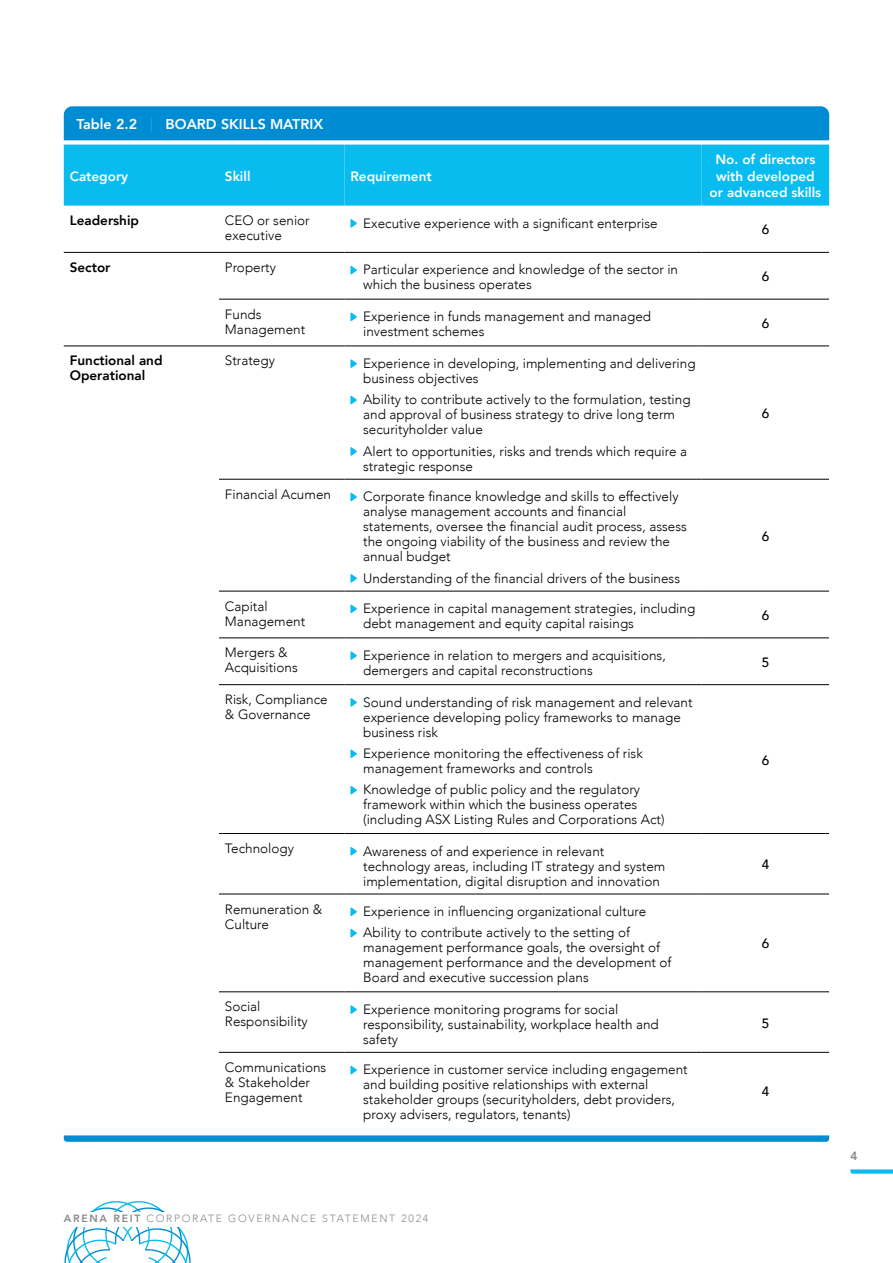
<style>
.page{position:relative;width:893px;height:1263px;background:#fff}
.page>*{position:absolute;margin:0;border:0;box-sizing:border-box;transform-origin:0 0}
.t1{font:800 14.25px "Avenir";color:#fff}
.t2{font:300 13.5px/15px "Avenir";color:#000}
.t3{font:800 13.5px/16.5px "Avenir";color:#fff;text-align:center}
.t4{font:800 13.5px/15px "Avenir";color:#000}
.t5{font:500 13.5px "Avenir";color:#000}
.t6{font:800 12px "Avenir";color:#888b8d}
.t7{font:300 10.5px "Avenir";letter-spacing:.16em;color:#888b8d}
.s1{font-weight:300;color:#09bcef}
.s2{font-weight:800}
</style>
<div class="page">
<svg style="left:64px;top:1201px;width:127px;height:62px"></svg>
<svg style="left:850px;top:1169px;width:43px;height:5px"></svg>
<div style="left:64px;top:1212px;width:238px;height:14px;background:#fff"></div>
<hr style="left:64px;top:252px;width:155px;height:1px;background:#000">
<hr style="left:219px;top:252px;width:125px;height:1px;background:#000">
<hr style="left:344px;top:252px;width:358px;height:1px;background:#000">
<hr style="left:64px;top:346px;width:155px;height:1px;background:#000">
<hr style="left:219px;top:346px;width:125px;height:1px;background:#000">
<hr style="left:344px;top:346px;width:358px;height:1px;background:#000">
<hr style="left:219px;top:479px;width:125px;height:1px;background:#000">
<hr style="left:344px;top:479px;width:358px;height:1px;background:#000">
<hr style="left:219px;top:591px;width:125px;height:1px;background:#000">
<hr style="left:344px;top:591px;width:358px;height:1px;background:#000">
<hr style="left:219px;top:638px;width:125px;height:1px;background:#000">
<hr style="left:344px;top:638px;width:358px;height:1px;background:#000">
<hr style="left:219px;top:684px;width:125px;height:1px;background:#000">
<hr style="left:344px;top:684px;width:358px;height:1px;background:#000">
<hr style="left:219px;top:833px;width:125px;height:1px;background:#000">
<hr style="left:344px;top:833px;width:358px;height:1px;background:#000">
<hr style="left:344px;top:894px;width:358px;height:1px;background:#000">
<hr style="left:344px;top:991px;width:358px;height:1px;background:#000">
<hr style="left:344px;top:1052px;width:358px;height:1px;background:#000">
<hr style="left:219px;top:299px;width:125px;height:1px;background:#000">
<hr style="left:344px;top:299px;width:358px;height:1px;background:#000">
<hr style="left:219px;top:894px;width:125px;height:1px;background:#000">
<hr style="left:219px;top:991px;width:125px;height:1px;background:#000">
<hr style="left:219px;top:1052px;width:125px;height:1px;background:#000">
<hr style="left:702px;top:252px;width:127px;height:1px;background:#000">
<hr style="left:702px;top:346px;width:127px;height:1px;background:#000">
<hr style="left:702px;top:479px;width:127px;height:1px;background:#000">
<hr style="left:702px;top:591px;width:127px;height:1px;background:#000">
<hr style="left:702px;top:638px;width:127px;height:1px;background:#000">
<hr style="left:702px;top:684px;width:127px;height:1px;background:#000">
<hr style="left:702px;top:833px;width:127px;height:1px;background:#000">
<hr style="left:702px;top:894px;width:127px;height:1px;background:#000">
<hr style="left:702px;top:991px;width:127px;height:1px;background:#000">
<hr style="left:702px;top:1052px;width:127px;height:1px;background:#000">
<hr style="left:702px;top:299px;width:127px;height:1px;background:#000">
<svg style="left:350px;top:219px;width:7px;height:9px"></svg>
<svg style="left:350px;top:266px;width:7px;height:9px"></svg>
<svg style="left:350px;top:312px;width:7px;height:9px"></svg>
<svg style="left:350px;top:359px;width:7px;height:9px"></svg>
<svg style="left:350px;top:396px;width:7px;height:9px"></svg>
<svg style="left:350px;top:447px;width:7px;height:9px"></svg>
<svg style="left:350px;top:492px;width:7px;height:9px"></svg>
<svg style="left:350px;top:574px;width:7px;height:9px"></svg>
<svg style="left:350px;top:604px;width:7px;height:9px"></svg>
<svg style="left:350px;top:651px;width:7px;height:9px"></svg>
<svg style="left:350px;top:698px;width:7px;height:9px"></svg>
<svg style="left:350px;top:749px;width:7px;height:9px"></svg>
<svg style="left:350px;top:786px;width:7px;height:9px"></svg>
<svg style="left:350px;top:847px;width:7px;height:9px"></svg>
<svg style="left:350px;top:907px;width:7px;height:9px"></svg>
<svg style="left:350px;top:929px;width:7px;height:9px"></svg>
<svg style="left:350px;top:1005px;width:7px;height:9px"></svg>
<svg style="left:350px;top:1065px;width:7px;height:9px"></svg>
<svg style="left:64px;top:106px;width:765px;height:100px;background:#12afe5"></svg>
<svg style="left:64px;top:1135px;width:765px;height:7px;background:#1696d5"></svg>
<p class="t1" style="left:77px;top:113px;width:248px">Table 2.2 <span class="s1">|</span> BOARD SKILLS MATRIX</p>
<p class="t3" style="left:70px;top:168px;width:60px">Category</p>
<p class="t3" style="left:225px;top:168px;width:27px">Skill</p>
<p class="t3" style="left:350px;top:168px;width:83px">Requirement</p>
<p class="t3" style="left:709px;top:151px;width:113px">No. of directors with developed or advanced skills</p>
<p class="t4" style="left:70px;top:213px;width:71px">Leadership</p>
<p class="t2" style="left:225px;top:213px;width:86px">CEO or senior executive</p>
<p class="t2" style="left:363px;top:215px;width:296px">Executive experience with a significant enterprise</p>
<p class="t5" style="left:762px;top:218px;width:9px">6</p>
<p class="t4" style="left:70px;top:260px;width:42px">Sector</p>
<p class="t2" style="left:225px;top:260px;width:53px">Property</p>
<p class="t2" style="left:363px;top:262px;width:316px">Particular experience and knowledge of the sector in which the business operates</p>
<p class="t5" style="left:762px;top:265px;width:9px">6</p>
<p class="t2" style="left:225px;top:306px;width:82px">Funds<br>Management</p>
<p class="t2" style="left:363px;top:309px;width:289px">Experience in funds management and managed investment schemes</p>
<p class="t5" style="left:762px;top:312px;width:9px">6</p>
<p class="t4" style="left:70px;top:353px;width:94px">Functional and<br>Operational</p>
<p class="t2" style="left:225px;top:353px;width:52px">Strategy</p>
<p class="t2" style="left:363px;top:356px;width:334px">Experience in developing, implementing and delivering business objectives</p>
<p class="t2" style="left:363px;top:392px;width:329px">Ability to contribute actively to the formulation, testing and approval of business strategy to drive long term securityholder value</p>
<p class="t2" style="left:363px;top:444px;width:325px">Alert to opportunities, risks and trends which require a strategic response</p>
<p class="t5" style="left:762px;top:402px;width:9px">6</p>
<p class="t2" style="left:225px;top:487px;width:108px">Financial Acumen</p>
<p class="t2" style="left:363px;top:489px;width:325px">Corporate finance knowledge and skills to effectively analyse management accounts and financial statements, oversee the financial audit process, assess the ongoing viability of the business and review the annual budget</p>
<p class="t2" style="left:363px;top:570px;width:318px">Understanding of the financial drivers of the business</p>
<p class="t5" style="left:762px;top:524px;width:9px">6</p>
<p class="t2" style="left:225px;top:598px;width:82px">Capital<br>Management</p>
<p class="t2" style="left:363px;top:601px;width:334px">Experience in capital management strategies, including debt management and equity capital raisings</p>
<p class="t5" style="left:762px;top:604px;width:9px">6</p>
<p class="t2" style="left:225px;top:645px;width:74px">Mergers &amp;<br>Acquisitions</p>
<p class="t2" style="left:363px;top:648px;width:304px">Experience in relation to mergers and acquisitions, demergers and capital reconstructions</p>
<p class="t5" style="left:762px;top:650px;width:9px">5</p>
<p class="t2" style="left:225px;top:692px;width:104px">Risk, Compliance &amp; Governance</p>
<p class="t2" style="left:363px;top:694px;width:331px">Sound understanding of risk management and relevant experience developing policy frameworks to manage business risk</p>
<p class="t2" style="left:363px;top:746px;width:281px">Experience monitoring the effectiveness of risk management frameworks and controls</p>
<p class="t2" style="left:363px;top:782px;width:303px">Knowledge of public policy and the regulatory framework within which the business operates (including ASX Listing Rules and Corporations Act)</p>
<p class="t5" style="left:762px;top:748px;width:9px">6</p>
<p class="t2" style="left:225px;top:841px;width:71px">Technology</p>
<p class="t2" style="left:363px;top:843px;width:304px">Awareness of and experience in relevant technology areas, including IT strategy and system implementation, digital disruption and innovation</p>
<p class="t5" style="left:762px;top:853px;width:9px">4</p>
<p class="t2" style="left:225px;top:901px;width:99px">Remuneration &amp;<br>Culture</p>
<p class="t2" style="left:363px;top:901px;width:285px;line-height:21.5px">Experience in influencing organizational culture<br>Ability to contribute actively to the setting of</p>
<p class="t2" style="left:363px;top:940px;width:310px">management performance goals, the oversight of management performance and the development of<br>Board and executive succession plans</p>
<p class="t5" style="left:762px;top:932px;width:9px">6</p>
<p class="t2" style="left:225px;top:999px;width:84px">Social<br>Responsibility</p>
<p class="t2" style="left:363px;top:1002px;width:297px">Experience monitoring programs for social responsibility, sustainability, workplace health and safety</p>
<p class="t5" style="left:762px;top:1011px;width:9px">5</p>
<p class="t2" style="left:225px;top:1060px;width:103px">Communications &amp; Stakeholder<br>Engagement</p>
<p class="t2" style="left:363px;top:1062px;width:326px">Experience in customer service including engagement and building positive relationships with external stakeholder groups (securityholders, debt providers, proxy advisers, regulators, tenants)</p>
<p class="t7" style="left:64px;top:1212px;width:366px"><span class="s2">ARENA REIT</span> CORPORATE GOVERNANCE STATEMENT 2024</p>
<p class="t5" style="left:762px;top:1080px;width:9px">4</p>
<p class="t6" style="left:850px;top:1147px;width:9px">4</p>
</div>
